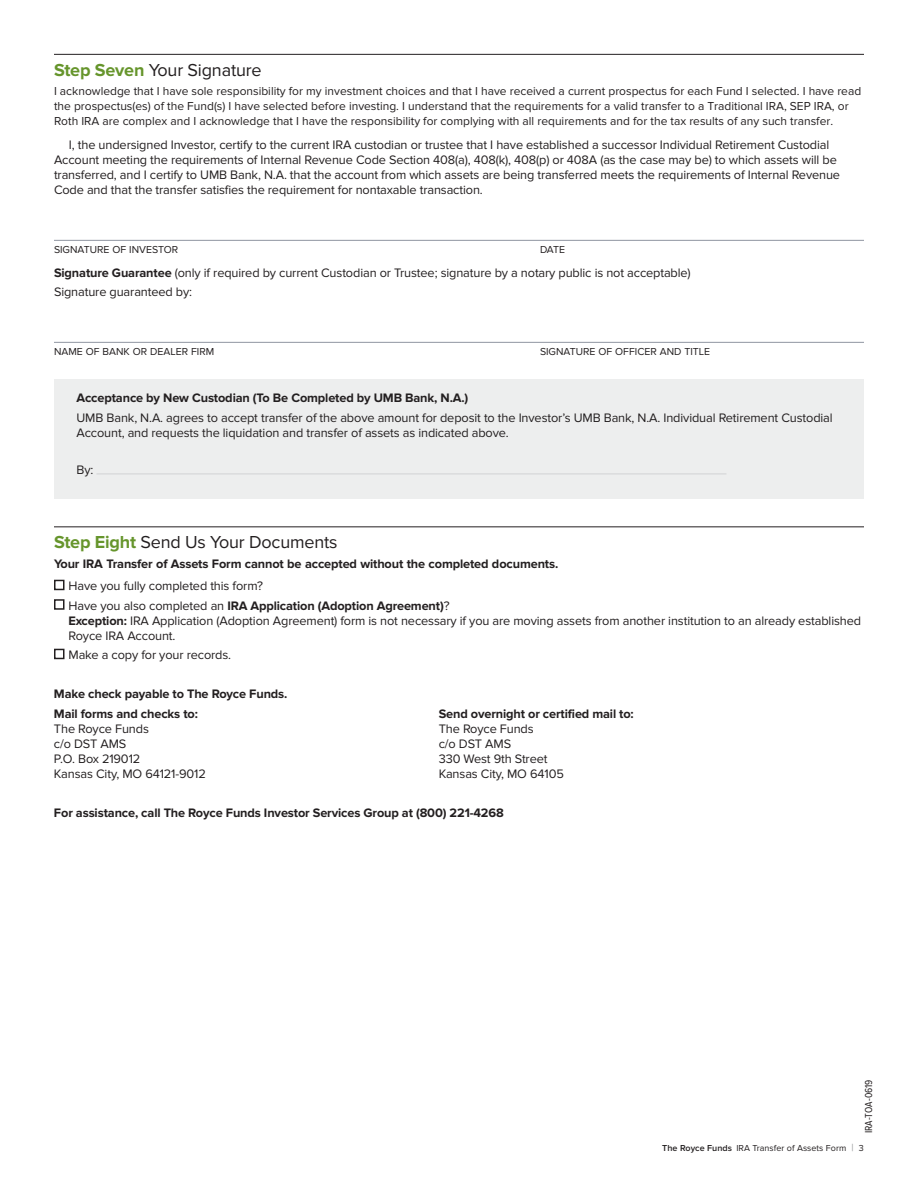
<style>
.page{position:relative;width:918px;height:1188px;background:#fff}
.page>*{position:absolute;margin:0;border:0;box-sizing:border-box;transform-origin:0 0}
.t1{font:18px "Proxima Nova";letter-spacing:-.01em;color:#231f20}
.t2{font:12.75px/15px "Proxima Nova";letter-spacing:-.01em;color:#231f20}
.t3{font:700 12.75px/19.5px "Proxima Nova";letter-spacing:-.01em;color:#231f20}
.t4{font:12px/15px "Proxima Nova";color:#231f20}
.t5{font:10.5px "Proxima Nova";color:#231f20}
.t6{font:10.5px "Proxima Nova Cond";color:#231f20}
.t7{font:9px "Proxima Nova";color:#231f20}
.s1{font-weight:700;color:#66952c}
.s2{font-weight:700}
.s3{font-weight:600}
.s4{font-size:10.5px;color:#939598}
</style>
<div class="page">
<hr style="left:54px;top:54px;width:810px;height:1px;background:#231f20">
<hr style="left:54px;top:240px;width:810px;height:1px;background:#8f95a1">
<hr style="left:54px;top:342px;width:810px;height:1px;background:#8f95a1">
<hr style="left:54px;top:526px;width:810px;height:1px;background:#231f20">
<div style="left:54px;top:379px;width:810px;height:119px;background:#edeeee"></div>
<hr style="left:96px;top:474px;width:630px;height:1px;background:#d1d2d4">
<div style="left:54px;top:580px;width:10px;height:10px;border:2px solid #231f20"></div>
<div style="left:54px;top:599px;width:10px;height:11px;border:2px solid #231f20"></div>
<div style="left:54px;top:649px;width:10px;height:10px;border:2px solid #231f20"></div>
<h1 class="t1" style="left:54px;top:59px;width:209px"><span class="s1">Step Seven</span> Your Signature</h1>
<p class="t4" style="left:54px;top:84px;width:809px">I acknowledge that I have sole responsibility for my investment choices and that I have received a current prospectus for each Fund I selected. I have read the prospectus(es) of the Fund(s) I have selected before investing. I understand that the requirements for a valid transfer to a Traditional IRA, SEP IRA, or<br>Roth IRA are complex and I acknowledge that I have the responsibility for complying with all requirements and for the tax results of any such transfer.</p>
<p class="t2" style="left:54px;top:138px;width:788px;text-indent:15px">I, the undersigned Investor, certify to the current IRA custodian or trustee that I have established a successor Individual Retirement Custodial Account meeting the requirements of Internal Revenue Code Section 408(a), 408(k), 408(p) or 408A (as the case may be) to which assets will be transferred, and I certify to UMB Bank, N.A. that the account from which assets are being transferred meets the requirements of Internal Revenue Code and that the transfer satisfies the requirement for nontaxable transaction.</p>
<p class="t5" style="left:54px;top:243px;width:126px">SIGNATURE OF INVESTOR</p>
<p class="t5" style="left:540px;top:243px;width:27px">DATE</p>
<p class="t2" style="left:54px;top:263px;width:638px;line-height:19.5px"><span class="s2">Signature Guarantee</span> (only if required by current Custodian or Trustee; signature by a notary public is not acceptable)<br>Signature guaranteed by:</p>
<p class="t5" style="left:54px;top:345px;width:162px">NAME OF BANK OR DEALER FIRM</p>
<p class="t5" style="left:540px;top:345px;width:172px">SIGNATURE OF OFFICER AND TITLE</p>
<p class="t3" style="left:76px;top:389px;width:393px">Acceptance by New Custodian (To Be Completed by UMB Bank, N.A.)</p>
<p class="t2" style="left:76px;top:410px;width:758px">UMB Bank, N.A. agrees to accept transfer of the above amount for deposit to the Investor’s UMB Bank, N.A. Individual Retirement Custodial<br>Account, and requests the liquidation and transfer of assets as indicated above.</p>
<p class="t2" style="left:76px;top:463px;width:18px">By:</p>
<h1 class="t1" style="left:54px;top:532px;width:285px"><span class="s1">Step Eight</span> Send Us Your Documents</h1>
<p class="t3" style="left:54px;top:554px;width:506px">Your IRA Transfer of Assets Form cannot be accepted without the completed documents.</p>
<p class="t2" style="left:68px;top:576px;width:383px;line-height:19.5px">Have you fully completed this form?<br>Have you also completed an <span class="s2">IRA Application (Adoption Agreement)</span>?</p>
<p class="t2" style="left:68px;top:613px;width:794px"><span class="s2">Exception:</span> IRA Application (Adoption Agreement) form is not necessary if you are moving assets from another institution to an already established<br>Royce IRA Account.</p>
<p class="t2" style="left:68px;top:648px;width:164px">Make a copy for your records.</p>
<p class="t3" style="left:54px;top:685px;width:235px">Make check payable to The Royce Funds.<br>Mail forms and checks to:</p>
<p class="t3" style="left:439px;top:704px;width:197px">Send overnight or certified mail to:</p>
<p class="t2" style="left:54px;top:721px;width:97px">The Royce Funds</p>
<p class="t2" style="left:439px;top:721px;width:97px">The Royce Funds</p>
<p class="t2" style="left:54px;top:736px;width:74px">c/o DST AMS</p>
<p class="t2" style="left:439px;top:736px;width:74px">c/o DST AMS</p>
<p class="t2" style="left:54px;top:751px;width:88px">P.O. Box 219012</p>
<p class="t2" style="left:439px;top:751px;width:110px">330 West 9th Street</p>
<p class="t2" style="left:54px;top:766px;width:153px">Kansas City, MO 64121-9012</p>
<p class="t2" style="left:439px;top:766px;width:127px">Kansas City, MO 64105</p>
<p class="t3" style="left:54px;top:803px;width:451px">For assistance, call The Royce Funds Investor Services Group at (800) 221-4268</p>
<p class="t6" style="left:863px;top:1133px;width:55px;rotate:-90deg">IRA-TOA-0619</p>
<p class="t7" style="left:662px;top:1143px;width:203px"><span class="s3">The Royce Funds</span> IRA Transfer of Assets Form <span class="s4">|</span> 3</p>
</div>
